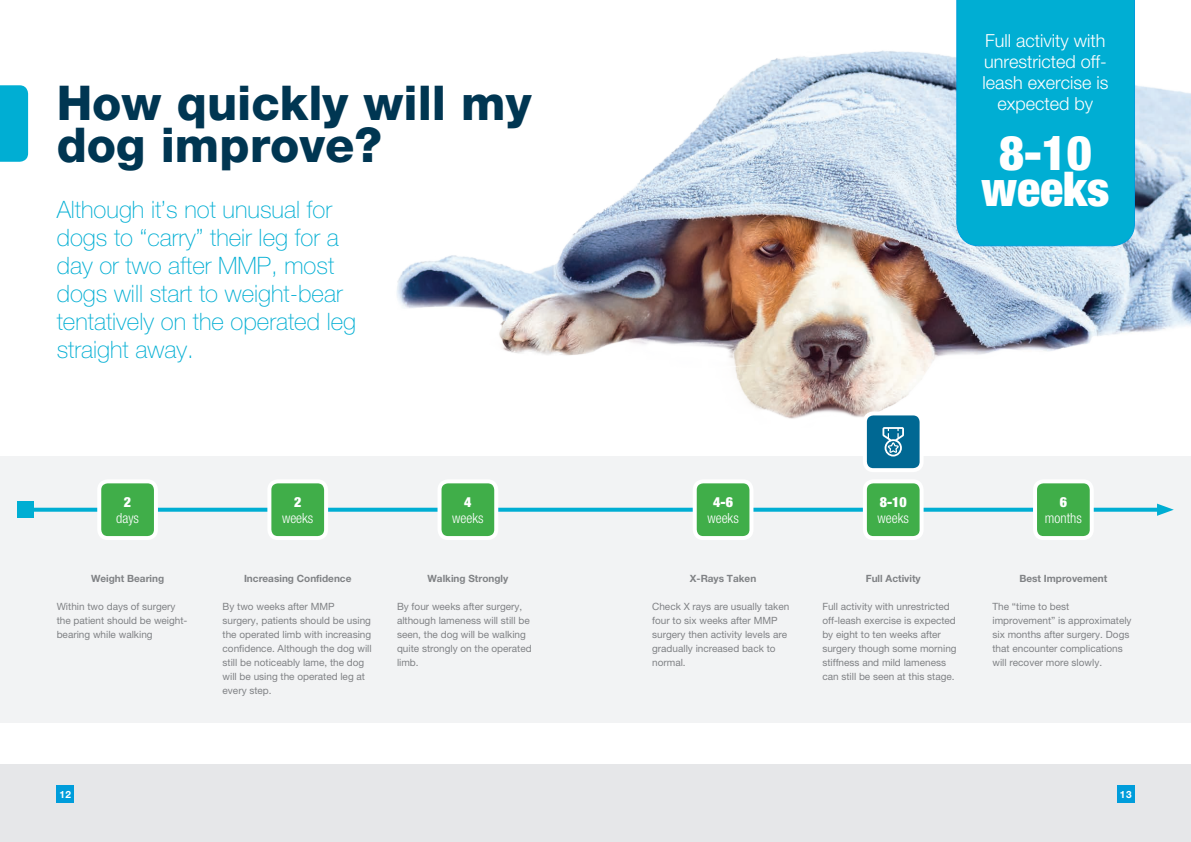
<style>
.page{position:relative;width:1191px;height:842px;background:#fff}
.page>*{position:absolute;margin:0;border:0;box-sizing:border-box;transform-origin:0 0}
.t1{font:800 48px/42px "Helvetica Neue";color:#003652}
.t2{font:900 condensed 48px/36px "Helvetica Neue";color:#fff;text-align:center}
.t3{font:100 24px/28px "Helvetica Neue";color:#00aed3}
.t4{font:300 18px/21px "Helvetica Neue";color:#fff;text-align:center}
.t5{font:300 condensed 14px "Helvetica Neue";color:#fff}
.t6{font:900 condensed 14px "Helvetica Neue";color:#fff}
.t7{font:10px/14px "Helvetica Neue";color:#808285}
.t8{font:700 10px "Helvetica Neue";color:#808285}
.t9{font:700 10px "Helvetica Neue";color:#fff}
</style>
<div class="page">
<img style="left:397px;top:50px;width:794px;height:369px">
<div style="left:956px;top:0;width:179px;height:246px;background:#00aed3"></div>
<div style="left:0;top:456px;width:1191px;height:266px;background:#f2f3f4"></div>
<svg style="left:33px;top:508px;width:1124px;height:4px;background:#11b2d5"></svg>
<div style="left:17px;top:502px;width:16px;height:16px;background:#00aed3"></div>
<svg style="left:1157px;top:504px;width:16px;height:12px"></svg>
<div style="left:99px;top:481px;width:57px;height:57px;background:#40ae49;border-radius:9px"></div>
<div style="left:97px;top:479px;width:61px;height:61px;border:4px solid #fff;border-radius:9px"></div>
<div style="left:269px;top:481px;width:57px;height:57px;background:#40ae49;border-radius:9px"></div>
<div style="left:267px;top:479px;width:61px;height:61px;border:4px solid #fff;border-radius:9px"></div>
<div style="left:439px;top:481px;width:57px;height:57px;background:#40ae49;border-radius:9px"></div>
<div style="left:437px;top:479px;width:61px;height:61px;border:4px solid #fff;border-radius:9px"></div>
<div style="left:694px;top:481px;width:57px;height:57px;background:#40ae49;border-radius:9px"></div>
<div style="left:692px;top:479px;width:61px;height:61px;border:4px solid #fff;border-radius:9px"></div>
<div style="left:865px;top:481px;width:56px;height:57px;background:#40ae49;border-radius:9px"></div>
<div style="left:863px;top:479px;width:60px;height:61px;border:4px solid #fff;border-radius:9px"></div>
<div style="left:1035px;top:481px;width:56px;height:57px;background:#40ae49;border-radius:9px"></div>
<div style="left:1033px;top:479px;width:60px;height:61px;border:4px solid #fff;border-radius:9px"></div>
<div style="left:865px;top:413px;width:56px;height:57px;background:#006893;border-radius:9px"></div>
<div style="left:863px;top:411px;width:60px;height:61px;border:4px solid #fff;border-radius:9px"></div>
<svg style="left:882px;top:427px;width:22px;height:29px"></svg>
<div style="left:0;top:85px;width:28px;height:77px;background:#00aed3"></div>
<div style="left:0;top:764px;width:1191px;height:78px;background:#e6e7e9"></div>
<div style="left:57px;top:785px;width:17px;height:17px;background:#009ddb"></div>
<div style="left:1117px;top:785px;width:17px;height:17px;background:#009ddb"></div>
<h1 class="t1" style="left:57px;top:82px;width:476px">How quickly will my dog improve?</h1>
<h2 class="t3" style="left:57px;top:195px;width:301px">Although it’s not unusual for dogs to “carry” their leg for a day or two after MMP, most dogs will start to weight-bear tentatively on the operated leg straight away.</h2>
<h3 class="t6" style="left:124px;top:494px;width:9px">2</h3>
<h3 class="t5" style="left:116px;top:510px;width:24px">days</h3>
<p class="t8" style="left:91px;top:572px;width:75px">Weight Bearing</p>
<p class="t7" style="left:57px;top:599px;width:132px">Within two days of surgery the patient should be weight&shy;bearing while walking</p>
<h3 class="t6" style="left:294px;top:494px;width:9px">2</h3>
<h3 class="t5" style="left:282px;top:510px;width:33px">weeks</h3>
<p class="t8" style="left:244px;top:572px;width:109px">Increasing Confidence</p>
<p class="t7" style="left:223px;top:599px;width:151px">By two weeks after MMP surgery, patients should be using the operated limb with increasing confidence. Although the dog will still be noticeably lame, the dog will be using the operated leg at every step.</p>
<h3 class="t6" style="left:464px;top:494px;width:9px">4</h3>
<h3 class="t5" style="left:452px;top:510px;width:33px">weeks</h3>
<p class="t8" style="left:427px;top:572px;width:82px">Walking Strongly</p>
<p class="t7" style="left:397px;top:599px;width:136px">By four weeks after surgery, although lameness will still be seen, the dog will be walking quite strongly on the operated limb.</p>
<h3 class="t4" style="left:982px;top:30px;width:128px">Full activity with unrestricted off&shy;leash exercise is expected by</h3>
<h1 class="t2" style="left:981px;top:135px;width:129px">8-10 weeks</h1>
<h3 class="t6" style="left:713px;top:494px;width:21px">4-6</h3>
<h3 class="t5" style="left:707px;top:510px;width:33px">weeks</h3>
<p class="t8" style="left:690px;top:572px;width:68px">X-Rays Taken</p>
<p class="t7" style="left:652px;top:599px;width:139px">Check X rays are usually taken four to six weeks after MMP surgery then activity levels are gradually increased back to normal.</p>
<h3 class="t6" style="left:879px;top:494px;width:28px">8-10</h3>
<h3 class="t5" style="left:877px;top:510px;width:33px">weeks</h3>
<p class="t8" style="left:865px;top:572px;width:56px">Full Activity</p>
<p class="t7" style="left:822px;top:599px;width:136px">Full activity with unrestricted off-leash exercise is expected by eight to ten weeks after surgery though some morning stiffness and mild lameness can still be seen at this stage.</p>
<h3 class="t6" style="left:1059px;top:494px;width:9px">6</h3>
<h3 class="t5" style="left:1045px;top:510px;width:38px">months</h3>
<p class="t8" style="left:1019px;top:572px;width:89px">Best Improvement</p>
<p class="t7" style="left:992px;top:599px;width:141px">The “time to best improvement” is approximately six months after surgery. Dogs that encounter complications will recover more slowly.</p>
<p class="t9" style="left:59px;top:788px;width:13px">12</p>
<p class="t9" style="left:1120px;top:788px;width:13px">13</p>
</div>
